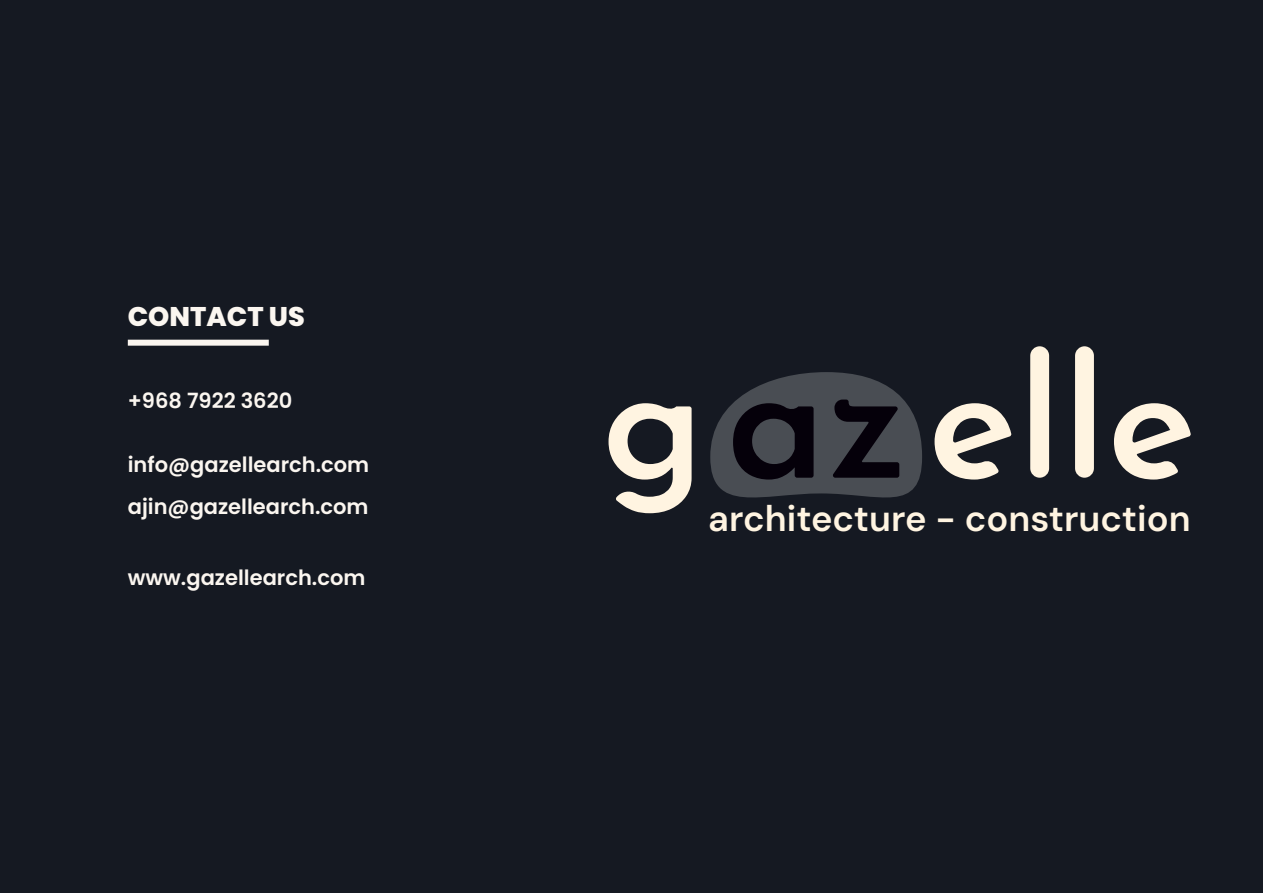
<style>
.page{position:relative;width:1263px;height:893px;background:#151922}
.page>*{position:absolute;margin:0;border:0;box-sizing:border-box;transform-origin:0 0}
.t1{font:36.3px "DM Sans 9 pt";color:#fff4e1}
.t2{font:800 27px "Poppins";color:#fbf6f0}
.t3{font:600 21px/41.4px "Poppins";color:#fbf6f0}
</style>
<div class="page">
<div style="left:128px;top:340px;width:141px;height:6px;background:#fbf6f0"></div>
<svg style="left:710px;top:372px;width:212px;height:126px"></svg>
<svg style="left:608px;top:403px;width:84px;height:110px"></svg>
<svg style="left:934px;top:403px;width:77px;height:77px"></svg>
<div style="left:1030px;top:346px;width:19px;height:132px;background:#fff4e1;border-radius:9px"></div>
<div style="left:1075px;top:346px;width:19px;height:132px;background:#fff4e1;border-radius:9px"></div>
<svg style="left:1114px;top:403px;width:77px;height:77px"></svg>
<p class="t2" style="left:128px;top:301px;width:178px">CONTACT US</p>
<p class="t3" style="left:128px;top:380px;width:166px">+968 7922 3620</p>
<p class="t3" style="left:128px;top:444px;width:243px">info@gazellearch.com ajin@gazellearch.com</p>
<p class="t3" style="left:128px;top:557px;width:239px">www.gazellearch.com</p>
<h1 class="t1" style="left:708px;top:495px;width:484px">architecture - construction</h1>
</div>
